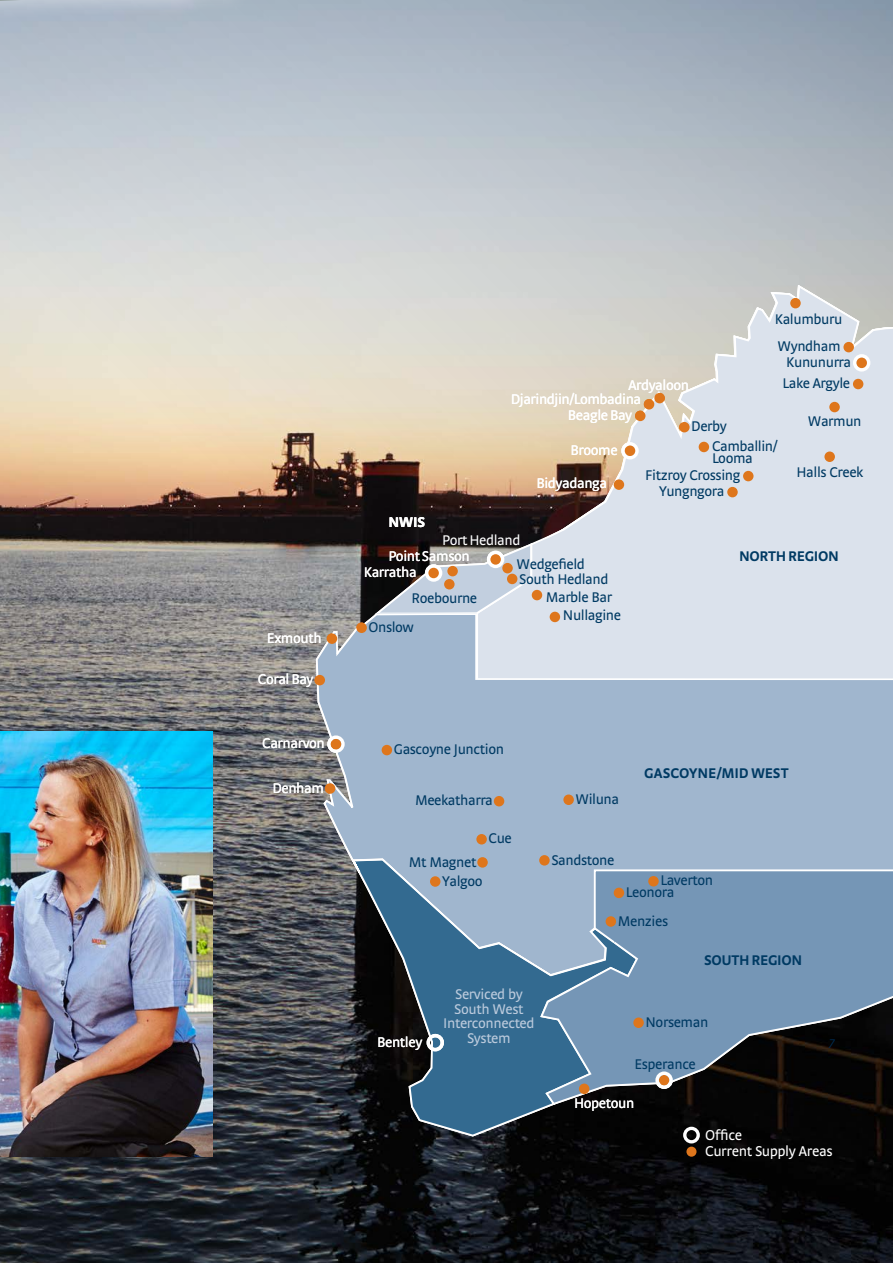
<style>
.page{position:relative;width:893px;height:1263px;background:#fff}
.page>*{position:absolute;margin:0;border:0;box-sizing:border-box;transform-origin:0 0}
.t1{font:15px/16.5px "Strada OT";letter-spacing:-.03em;color:#fff}
.t2{font:14.85px/21.1px "Strada OT";letter-spacing:-.03em;color:#003a63}
.t3{font:14.85px "Strada OT";letter-spacing:-.03em;color:#fff}
.t4{font:14.85px/14.9px "Strada OT";letter-spacing:-.03em;color:#bbcadc;text-align:center}
.t5{font:700 14.85px "Strada OT";letter-spacing:-.025em;color:#003a63}
.t6{font:700 14.85px "Strada OT";color:#fff}
.t7{font:italic 300 12.75px "Strada OT";color:#002e56}
</style>
<div class="page">
<img style="left:0;top:938px;width:893px;height:325px">
<img style="left:0;top:938px;width:213px;height:219px">
<img style="left:0;top:0;width:893px;height:938px">
<svg style="left:350px;top:977px;width:289px;height:160px;background:#233c4e"></svg>
<svg style="left:539px;top:977px;width:354px;height:129px;background:#4a5e71"></svg>
<svg style="left:475px;top:283px;width:418px;height:329px;background:#d1d2d2"></svg>
<svg style="left:315px;top:612px;width:578px;height:365px;background:#9cb1c6"></svg>
<div style="left:727px;top:487px;width:11px;height:10px;background:#de761c;border-radius:50%"></div>
<div style="left:456px;top:988px;width:67px;height:14px;background:#336a90"></div>
<div style="left:455px;top:1003px;width:68px;height:11px;background:#336a90"></div>
<div style="left:445px;top:1018px;width:89px;height:10px;background:#336a90"></div>
<div style="left:468px;top:1033px;width:41px;height:13px;background:#336a90"></div>
<div style="left:532px;top:590px;width:10px;height:10px;background:#de761c;border-radius:50%"></div>
<div style="left:550px;top:612px;width:10px;height:10px;background:#de761c;border-radius:50%"></div>
<svg style="left:372px;top:542px;width:161px;height:73px;background:#959598"></svg>
<div style="left:507px;top:574px;width:10px;height:10px;background:#de761c;border-radius:50%"></div>
<div style="left:502px;top:563px;width:11px;height:10px;background:#de761c;border-radius:50%"></div>
<div style="left:843px;top:342px;width:11px;height:10px;background:#de761c;border-radius:50%"></div>
<svg style="left:327px;top:735px;width:18px;height:18px"></svg>
<div style="left:325px;top:783px;width:10px;height:11px;background:#de761c;border-radius:50%"></div>
<div style="left:331px;top:739px;width:10px;height:10px;background:#de761c;border-radius:50%"></div>
<div style="left:327px;top:633px;width:10px;height:11px;background:#de761c;border-radius:50%"></div>
<svg style="left:853px;top:354px;width:17px;height:18px"></svg>
<div style="left:853px;top:379px;width:10px;height:10px;background:#de761c;border-radius:50%"></div>
<div style="left:856px;top:358px;width:11px;height:10px;background:#de761c;border-radius:50%"></div>
<div style="left:790px;top:298px;width:11px;height:10px;background:#de761c;border-radius:50%"></div>
<div style="left:743px;top:471px;width:10px;height:10px;background:#de761c;border-radius:50%"></div>
<div style="left:494px;top:796px;width:10px;height:10px;background:#de761c;border-radius:50%"></div>
<div style="left:477px;top:857px;width:11px;height:11px;background:#de761c;border-radius:50%"></div>
<div style="left:829px;top:402px;width:11px;height:10px;background:#de761c;border-radius:50%"></div>
<div style="left:824px;top:451px;width:11px;height:11px;background:#de761c;border-radius:50%"></div>
<div style="left:679px;top:422px;width:11px;height:10px;background:#de761c;border-radius:50%"></div>
<div style="left:356px;top:622px;width:11px;height:11px;background:#de761c;border-radius:50%"></div>
<div style="left:382px;top:745px;width:10px;height:10px;background:#de761c;border-radius:50%"></div>
<div style="left:563px;top:794px;width:11px;height:11px;background:#de761c;border-radius:50%"></div>
<div style="left:476px;top:834px;width:11px;height:10px;background:#de761c;border-radius:50%"></div>
<div style="left:539px;top:855px;width:11px;height:10px;background:#de761c;border-radius:50%"></div>
<div style="left:430px;top:876px;width:10px;height:11px;background:#de761c;border-radius:50%"></div>
<div style="left:633px;top:1017px;width:11px;height:11px;background:#de761c;border-radius:50%"></div>
<svg style="left:655px;top:1071px;width:18px;height:18px"></svg>
<div style="left:579px;top:1083px;width:10px;height:11px;background:#de761c;border-radius:50%"></div>
<div style="left:699px;top:442px;width:10px;height:10px;background:#de761c;border-radius:50%"></div>
<svg style="left:621px;top:442px;width:18px;height:17px"></svg>
<div style="left:614px;top:479px;width:10px;height:11px;background:#de761c;border-radius:50%"></div>
<div style="left:625px;top:445px;width:10px;height:11px;background:#de761c;border-radius:50%"></div>
<div style="left:635px;top:411px;width:10px;height:10px;background:#de761c;border-radius:50%"></div>
<div style="left:644px;top:399px;width:10px;height:10px;background:#de761c;border-radius:50%"></div>
<div style="left:654px;top:393px;width:11px;height:10px;background:#de761c;border-radius:50%"></div>
<div style="left:315px;top:675px;width:10px;height:10px;background:#de761c;border-radius:50%"></div>
<svg style="left:593px;top:868px;width:300px;height:62px;background:#7c9ab7"></svg>
<svg style="left:427px;top:1034px;width:17px;height:17px"></svg>
<div style="left:686px;top:1146px;width:10px;height:11px;background:#de761c;border-radius:50%"></div>
<svg style="left:683px;top:1127px;width:17px;height:16px"></svg>
<p class="t3" style="left:267px;top:629px;width:56px">Exmouth</p>
<p class="t3" style="left:258px;top:671px;width:57px">Coral Bay</p>
<p class="t3" style="left:262px;top:735px;width:64px">Carnarvon</p>
<p class="t3" style="left:272px;top:779px;width:53px">Denham</p>
<p class="t2" style="left:775px;top:308px;width:69px">Kalumburu</p>
<p class="t3" style="left:628px;top:377px;width:62px">Ardyaloon</p>
<p class="t3" style="left:511px;top:391px;width:132px">Djarindjin/Lombadina</p>
<p class="t3" style="left:568px;top:407px;width:66px">BeagleBay</p>
<p class="t2" style="left:691px;top:416px;width:37px">Derby</p>
<p class="t2" style="left:778px;top:336px;width:65px">Wyndham</p>
<p class="t2" style="left:782px;top:352px;width:70px">Kununurra<br>Lake Argyle</p>
<p class="t2" style="left:808px;top:410px;width:55px">Warmun</p>
<p class="t3" style="left:570px;top:441px;width:49px">Broome</p>
<p class="t6" style="left:389px;top:513px;width:38px">NWIS</p>
<p class="t3" style="left:442px;top:532px;width:80px">Port Hedland</p>
<p class="t3" style="left:536px;top:475px;width:72px">Bidyadanga</p>
<p class="t3" style="left:389px;top:548px;width:83px">Point Samson</p>
<p class="t2" style="left:412px;top:588px;width:67px">Roebourne</p>
<p class="t3" style="left:364px;top:563px;width:54px">Karratha</p>
<p class="t2" style="left:369px;top:616px;width:47px">Onslow</p>
<p class="t2" style="left:517px;top:554px;width:70px">Wedgefield</p>
<p class="t2" style="left:519px;top:569px;width:91px">South Hedland</p>
<p class="t2" style="left:546px;top:587px;width:68px">Marble Bar</p>
<p class="t2" style="left:563px;top:605px;width:60px">Nullagine</p>
<p class="t2" style="left:712px;top:440px;width:67px;line-height:12.3px">Camballin/<br>Looma</p>
<p class="t2" style="left:645px;top:465px;width:97px">Fitzroy Crossing</p>
<p class="t2" style="left:659px;top:481px;width:67px">Yungngora</p>
<p class="t2" style="left:796px;top:461px;width:68px">Halls Creek</p>
<p class="t5" style="left:739px;top:547px;width:101px">NORTH REGION</p>
<p class="t2" style="left:394px;top:739px;width:112px">Gascoyne Junction</p>
<p class="t2" style="left:415px;top:790px;width:79px">Meekatharra</p>
<p class="t2" style="left:409px;top:851px;width:69px">Mt Magnet</p>
<p class="t2" style="left:489px;top:828px;width:25px">Cue</p>
<p class="t2" style="left:576px;top:788px;width:45px">Wiluna</p>
<p class="t2" style="left:551px;top:849px;width:65px">Sandstone</p>
<p class="t5" style="left:644px;top:764px;width:146px">GASCOYNE/MID WEST</p>
<p class="t2" style="left:442px;top:870px;width:42px">Yalgoo</p>
<p class="t3" style="left:377px;top:1034px;width:47px">Bentley</p>
<p class="t4" style="left:443px;top:986px;width:93px">Serviced by<br>South West<br>Interconnected<br>System</p>
<p class="t4" style="left:443px;top:996px;width:93px">Serviced by<br>South West<br>Interconnected</p>
<p class="t2" style="left:660px;top:870px;width:54px">Laverton</p>
<p class="t2" style="left:626px;top:882px;width:50px">Leonora</p>
<p class="t2" style="left:618px;top:910px;width:52px">Menzies</p>
<p class="t5" style="left:704px;top:951px;width:100px">SOUTH REGION</p>
<p class="t2" style="left:645px;top:1011px;width:64px">Norseman</p>
<p class="t2" style="left:634px;top:1053px;width:63px">Esperance</p>
<p class="t3" style="left:574px;top:1095px;width:62px">Hopetoun</p>
<p class="t7" style="left:829px;top:1034px;width:7px">7</p>
<p class="t1" style="left:705px;top:1127px;width:129px">Office<br>Current Supply Areas</p>
</div>
